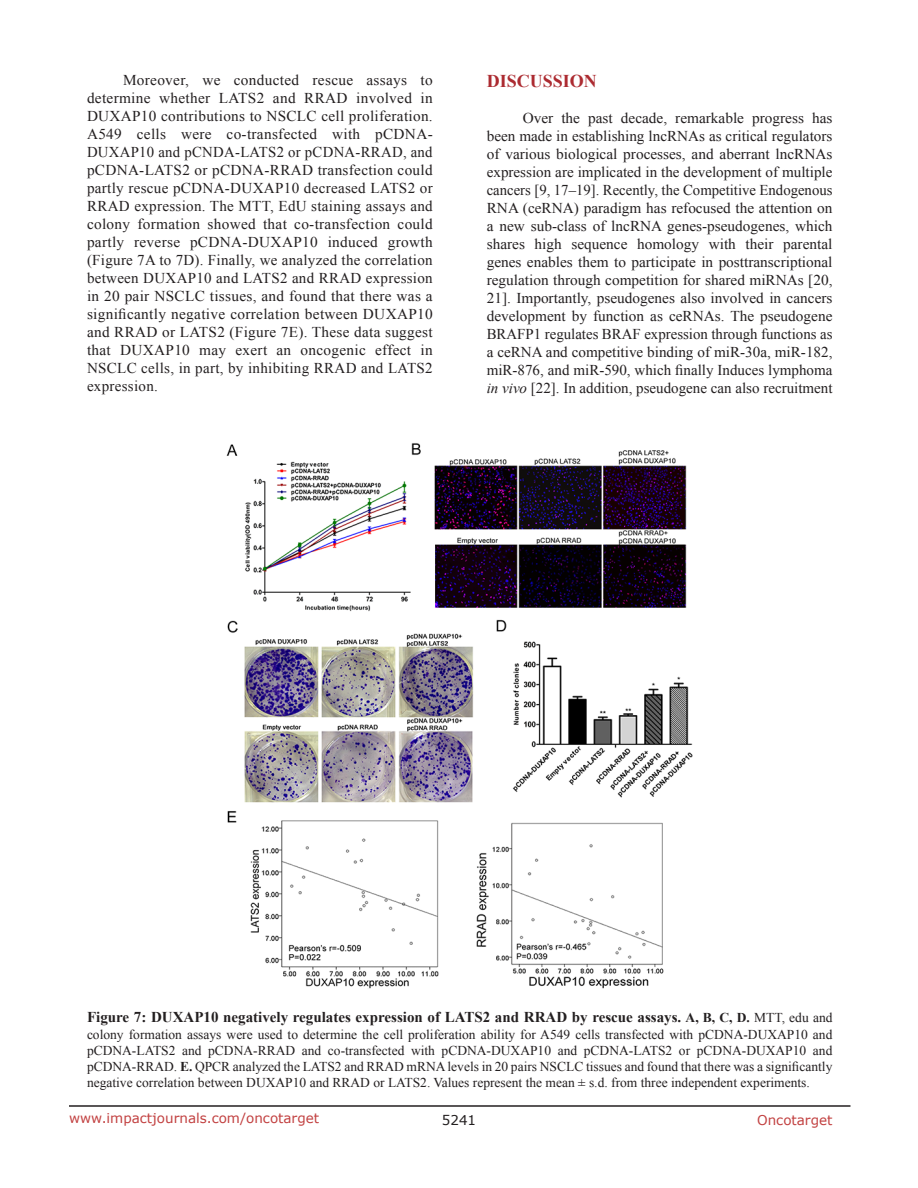
<style>
.page{position:relative;width:918px;height:1188px;background:#fff}
.page>*{position:absolute;margin:0;border:0;box-sizing:border-box;transform-origin:0 0}
.Heading{font:700 18px "Times New Roman";color:#ac2b31}
.BodyText{font:15px/18px "Times New Roman";color:#231f20;text-align:justify}
.figuretext{font:700 15px "Times New Roman";color:#231f20}
.figuretext-2{font:13.5px/16.2px "Times New Roman";color:#231f20;text-align:justify}
.t1{font:13.5px "Verdana";color:#c24141}
.t2{font:13.5px "Verdana";color:#231f20}
.s1{font-style:italic}
.s2{font-size:13.5px}
.s3{font-weight:400;font-size:13.5px}
.s4{font-weight:700}
</style>
<div class="page">
<hr style="left:69px;top:1105px;width:781px;height:2px;background:#231f20">
<img style="left:226px;top:443px;width:467px;height:546px">
<p class="BodyText" style="left:87px;top:71px;width:347px;text-indent:36px">Moreover, we conducted rescue assays to determine whether LATS2 and RRAD involved in DUXAP10 contributions to NSCLC cell proliferation.<br>A549 cells were co-transfected with pCDNA-DUXAP10 and pCNDA-LATS2 or pCDNA-RRAD, and pCDNA-LATS2 or pCDNA-RRAD transfection could partly rescue pCDNA-DUXAP10 decreased LATS2 or RRAD expression. The MTT, EdU staining assays and colony formation showed that co-transfection could partly reverse pCDNA-DUXAP10 induced growth (Figure 7A to 7D). Finally, we analyzed the correlation between DUXAP10 and LATS2 and RRAD expression in 20 pair NSCLC tissues, and found that there was a significantly negative correlation between DUXAP10 and RRAD or LATS2 (Figure 7E). These data suggest that DUXAP10 may exert an oncogenic effect in NSCLC cells, in part, by inhibiting RRAD and LATS2 expression.</p>
<p class="Heading" style="left:487px;top:69px;width:112px">DISCUSSION</p>
<p class="BodyText" style="left:487px;top:109px;width:347px;text-indent:36px">Over the past decade, remarkable progress has been made in establishing lncRNAs as critical regulators of various biological processes, and aberrant lncRNAs expression are implicated in the development of multiple cancers [9, 17–19]. Recently, the Competitive Endogenous RNA (ceRNA) paradigm has refocused the attention on a new sub-class of lncRNA genes-pseudogenes, which shares high sequence homology with their parental genes enables them to participate in posttranscriptional regulation through competition for shared miRNAs [20, 21]. Importantly, pseudogenes also involved in cancers development by function as ceRNAs. The pseudogene BRAFP1 regulates BRAF expression through functions as a ceRNA and competitive binding of miR-30a, miR-182, miR-876, and miR-590, which finally Induces lymphoma <span class="s1">in vivo</span> [22]. In addition, pseudogene can also recruitment</p>
<p class="figuretext" style="left:87px;top:1007px;width:747px">Figure 7: DUXAP10 negatively regulates expression of LATS2 and RRAD by rescue assays. <span class="s2">A, B, C, D.</span> <span class="s3">MTT, edu and</span></p>
<p class="figuretext-2" style="left:87px;top:1026px;width:747px">colony formation assays were used to determine the cell proliferation ability for A549 cells transfected with pCDNA-DUXAP10 and pCDNA-LATS2 and pCDNA-RRAD and co-transfected with pCDNA-DUXAP10 and pCDNA-LATS2 or pCDNA-DUXAP10 and pCDNA-RRAD. <span class="s4">E.</span> QPCR analyzed the LATS2 and RRAD mRNA levels in 20 pairs NSCLC tissues and found that there was a significantly negative correlation between DUXAP10 and RRAD or LATS2. Values represent the mean ± s.d. from three independent experiments.</p>
<p class="t1" style="left:69px;top:1109px;width:252px">www.impactjournals.com/oncotarget</p>
<p class="t2" style="left:442px;top:1111px;width:36px">5241</p>
<p class="t1" style="left:757px;top:1111px;width:77px">Oncotarget</p>
</div>
